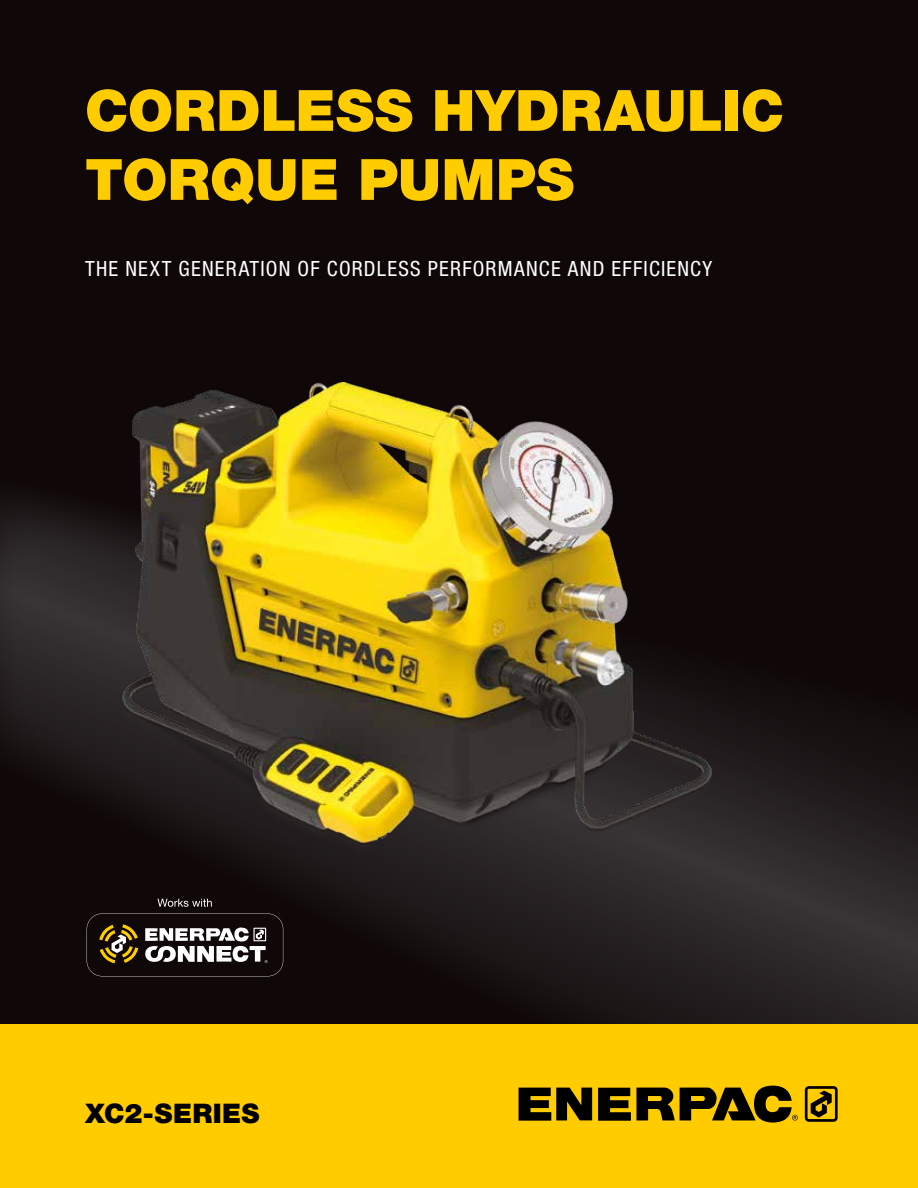
<style>
.page{position:relative;width:918px;height:1188px;background:#0f0708}
.page>*{position:absolute;margin:0;border:0;box-sizing:border-box;transform-origin:0 0}
.t1{font:900 57px/69px "Helvetica Neue LTW1 G";color:#fc0}
.t2{font:900 27px "Helvetica Neue LTW1 G";letter-spacing:.01em;color:#000}
.t3{font:condensed 21px "Helvetica Neue LTW1 G";letter-spacing:.055em;color:#fff}
</style>
<div class="page">
<svg style="left:0;top:500px;width:918px;height:525px"></svg>
<div style="left:0;top:1025px;width:918px;height:163px;background:#fc0"></div>
<svg style="left:805px;top:1086px;width:33px;height:36px"></svg>
<svg style="left:519px;top:1088px;width:73px;height:33px"></svg>
<svg style="left:598px;top:1086px;width:200px;height:37px"></svg>
<svg style="left:158px;top:899px;width:54px;height:8px"></svg>
<svg style="left:87px;top:913px;width:196px;height:63px"></svg>
<img style="left:115px;top:383px;width:605px;height:475px">
<h1 class="t1" style="left:85px;top:76px;width:701px">CORDLESS HYDRAULIC<br>TORQUE PUMPS</h1>
<p class="t3" style="left:85px;top:257px;width:629px">THE NEXT GENERATION OF CORDLESS PERFORMANCE AND EFFICIENCY</p>
<p class="t2" style="left:85px;top:1097px;width:176px">XC2-SERIES</p>
</div>
